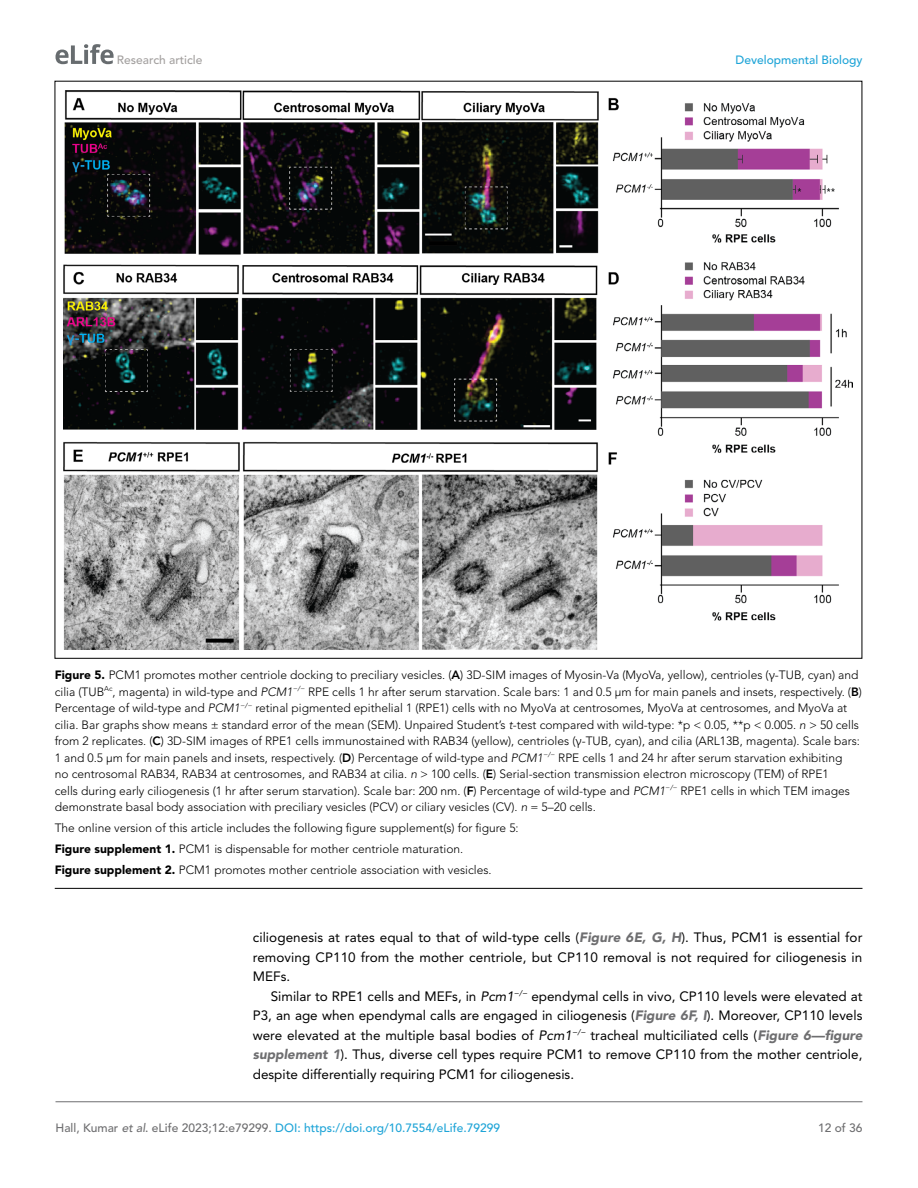
<style>
.page{position:relative;width:918px;height:1188px;background:#fff}
.page>*{position:absolute;margin:0;border:0;box-sizing:border-box;transform-origin:0 0}
.t1{font:13.5px/19.5px "Avenir LT Std";color:#000;text-align:justify}
.t2{font:300 12px/16.5px "Avenir LT Std";color:#000}
.t3{font:500 12px "Avenir LT Std";color:#1ea4d7}
.t4{font:500 12px "Avenir LT Std";color:#a3a09f}
.t5{font:500 12px "Avenir LT Std";color:#6e6e70}
.s1{font-weight:900}
.s2{font-weight:800}
.s3{font-family:"Segoe UI"}
.s4{font-style:italic}
.s5{font-weight:900;font-style:italic;color:#6e6e70}
.s6{color:#6e6e70}
.s7{font-style:italic;color:#6e6e70}
</style>
<div class="page">
<svg style="left:56px;top:44px;width:58px;height:20px"></svg>
<hr style="left:56px;top:1101px;width:806px;height:1px;background:#6e6e70">
<hr style="left:55px;top:888px;width:807px;height:1px;background:#000">
<img style="left:64px;top:90px;width:789px;height:559px">
<p class="t4" style="left:117px;top:53px;width:87px">Research article</p>
<p class="t3" style="left:736px;top:53px;width:128px">Developmental Biology</p>
<p class="t2" style="left:55px;top:667px;width:809px"><span class="s1">Figure 5.</span> PCM1 promotes mother centriole docking to preciliary vesicles. (<span class="s2">A</span>) 3D-SIM images of Myosin-Va (MyoVa, yellow), centrioles (<span class="s3">γ</span>-TUB, cyan) and cilia (TUB<sup>Ac</sup>, magenta) in wild-type and <span class="s4">PCM1</span><sup>−/−</sup> RPE cells 1 hr after serum starvation. Scale bars: 1 and 0.5 μm for main panels and insets, respectively. (<span class="s2">B</span>)<br>Percentage of wild-type and <span class="s4">PCM1</span><sup>−/−</sup> retinal pigmented epithelial 1 (RPE1) cells with no MyoVa at centrosomes, MyoVa at centrosomes, and MyoVa at cilia. Bar graphs show means ± standard error of the mean (SEM). Unpaired Student’s <span class="s4">t</span>-test compared with wild-type: *p &lt; 0.05, **p &lt; 0.005. <span class="s4">n</span> &gt; 50 cells from 2 replicates. (<span class="s2">C</span>) 3D-SIM images of RPE1 cells immunostained with RAB34 (yellow), centrioles (<span class="s3">γ</span>-TUB, cyan), and cilia (ARL13B, magenta). Scale bars:<br>1 and 0.5 μm for main panels and insets, respectively. (<span class="s2">D</span>) Percentage of wild-type and <span class="s4">PCM1</span><sup>−/</sup><sup>−</sup> RPE cells 1 and 24 hr after serum starvation exhibiting<br>no centrosomal RAB34, RAB34 at centrosomes, and RAB34 at cilia. <span class="s4">n</span> &gt; 100 cells. (<span class="s2">E</span>) Serial-section transmission electron microscopy (TEM) of RPE1<br>cells during early ciliogenesis (1 hr after serum starvation). Scale bar: 200 nm. (<span class="s2">F</span>) Percentage of wild-type and <span class="s4">PCM1</span><sup>−/−</sup> RPE1 cells in which TEM images demonstrate basal body association with preciliary vesicles (PCV) or ciliary vesicles (CV). <span class="s4">n</span> = 5–20 cells.</p>
<p class="t2" style="left:55px;top:818px;width:466px;line-height:21px">The online version of this article includes the following figure supplement(s) for figure 5:<br><span class="s1">Figure supplement 1.</span> PCM1 is dispensable for mother centriole maturation.<br><span class="s1">Figure supplement 2.</span> PCM1 promotes mother centriole association with vesicles.</p>
<p class="t1" style="left:253px;top:928px;width:611px">ciliogenesis at rates equal to that of wild-type cells (<span class="s5">Figure 6E, G, H</span>). Thus, PCM1 is essential for removing CP110 from the mother centriole, but CP110 removal is not required for ciliogenesis in MEFs.</p>
<p class="t1" style="left:253px;top:986px;width:611px;text-indent:18px">Similar to RPE1 cells and MEFs, in <span class="s4">Pcm1</span><sup>−/−</sup> ependymal cells in vivo, CP110 levels were elevated at P3, an age when ependymal calls are engaged in ciliogenesis (<span class="s5">Figure 6F, I</span>). Moreover, CP110 levels were elevated at the multiple basal bodies of <span class="s4">Pcm1</span><sup>−/−</sup> tracheal multiciliated cells (<span class="s5">Figure 6—figure supplement 1</span>). Thus, diverse cell types require PCM1 to remove CP110 from the mother centriole, despite differentially requiring PCM1 for ciliogenesis.</p>
<p class="t3" style="left:56px;top:1121px;width:446px"><span class="s6">Hall, Kumar</span> <span class="s7">et al</span><span class="s6">. eLife 2023;12:e79299.</span> DOI: https://doi.org/10.7554/eLife.79299</p>
<p class="t5" style="left:818px;top:1121px;width:46px">12 of 36</p>
</div>
